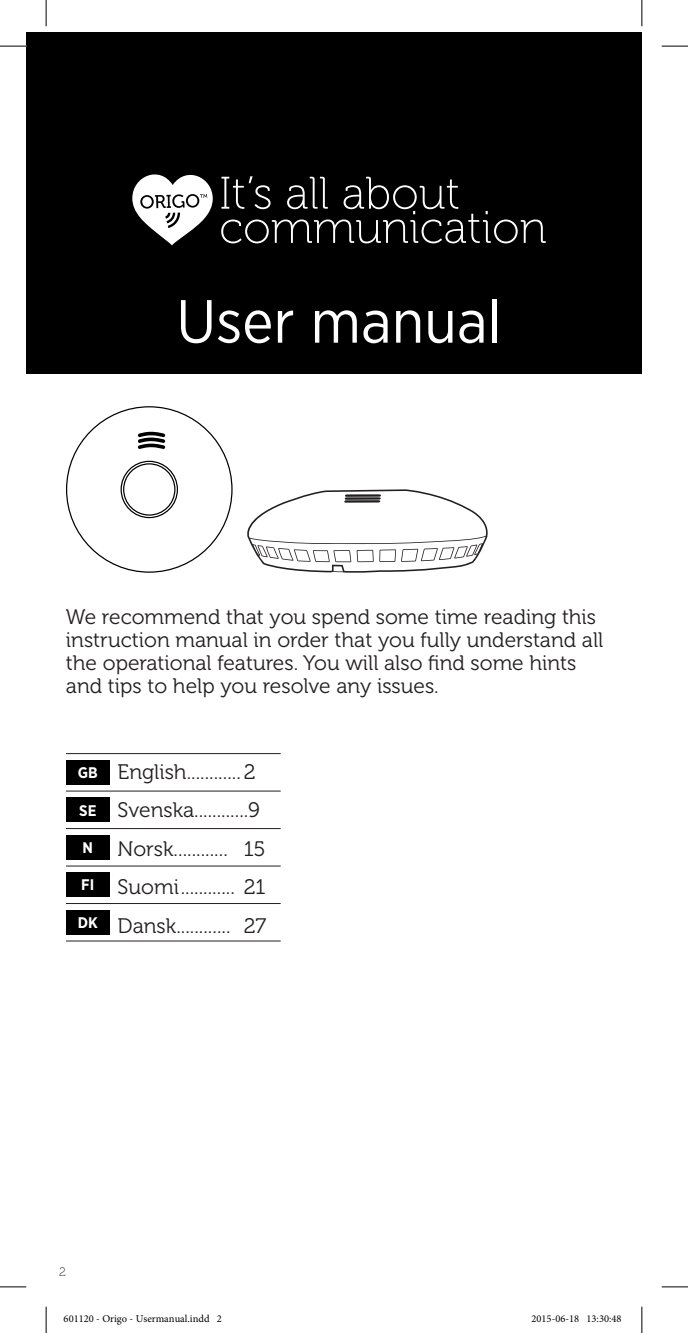
<style>
.page{position:relative;width:688px;height:1333px;background:#fff}
.page>*{position:absolute;margin:0;border:0;box-sizing:border-box;transform-origin:0 0}
.t1{font:60.73px "Gotham Narrow";color:#fff}
.t2{font:21px/38.5px "Museo 300";color:#231f20}
.t3{font:700 15.4px "Gotham Narrow";color:#fff}
.t4{font:12.25px "Museo 100";color:#231f20}
.t5{font:10.5px "Minion Pro";color:#000}
</style>
<div class="page">
<div style="left:26px;top:32px;width:615px;height:341px;background:#000001"></div>
<div style="left:66px;top:835px;width:44px;height:24px;background:#000001"></div>
<div style="left:66px;top:797px;width:44px;height:25px;background:#000001"></div>
<div style="left:66px;top:760px;width:44px;height:24px;background:#000001"></div>
<div style="left:66px;top:872px;width:44px;height:24px;background:#000001"></div>
<div style="left:66px;top:910px;width:44px;height:24px;background:#000001"></div>
<svg style="left:66px;top:406px;width:167px;height:167px"></svg>
<svg style="left:247px;top:489px;width:241px;height:84px"></svg>
<svg style="left:221px;top:176px;width:324px;height:67px"></svg>
<svg style="left:132px;top:174px;width:81px;height:71px"></svg>
<hr style="left:66px;top:790px;width:214px;height:1px;background:#231f20">
<hr style="left:66px;top:828px;width:214px;height:1px;background:#231f20">
<hr style="left:66px;top:865px;width:214px;height:1px;background:#231f20">
<hr style="left:66px;top:903px;width:214px;height:1px;background:#231f20">
<hr style="left:66px;top:940px;width:214px;height:1px;background:#231f20">
<hr style="left:66px;top:753px;width:214px;height:1px;background:#231f20">
<svg style="left:0;top:46px;width:26px;height:1px"></svg>
<svg style="left:661px;top:46px;width:26px;height:1px"></svg>
<svg style="left:0;top:1286px;width:26px;height:1px"></svg>
<svg style="left:661px;top:1286px;width:26px;height:1px"></svg>
<svg style="left:46px;top:0;width:1px;height:26px"></svg>
<svg style="left:46px;top:1306px;width:1px;height:26px"></svg>
<svg style="left:641px;top:0;width:1px;height:26px"></svg>
<svg style="left:641px;top:1306px;width:1px;height:26px"></svg>
<h1 class="t1" style="left:176px;top:283px;width:327px">User manual</h1>
<p class="t2" style="left:66px;top:606px;width:538px;line-height:22.8px">We recommend that you spend some time reading this instruction manual in order that you fully understand all the operational features. You will also find some hints and tips to help you resolve any issues.</p>
<p class="t3" style="left:78px;top:762px;width:21px">GB</p>
<p class="t3" style="left:79px;top:800px;width:19px">SE</p>
<p class="t3" style="left:83px;top:837px;width:12px">N</p>
<p class="t3" style="left:81px;top:875px;width:15px">FI</p>
<p class="t3" style="left:78px;top:912px;width:22px">DK</p>
<p class="t2" style="left:118px;top:752px;width:150px">English............2<br>Svenska............9<br>Norsk............ 15<br>Suomi............ 21<br>Dansk............ 27</p>
<p class="t4" style="left:59px;top:1265px;width:8px">2</p>
<p class="t5" style="left:64px;top:1311px;width:160px">601120 - Origo - Usermanual.indd 2</p>
<p class="t5" style="left:531px;top:1311px;width:91px">2015-06-18 13:30:48</p>
</div>
